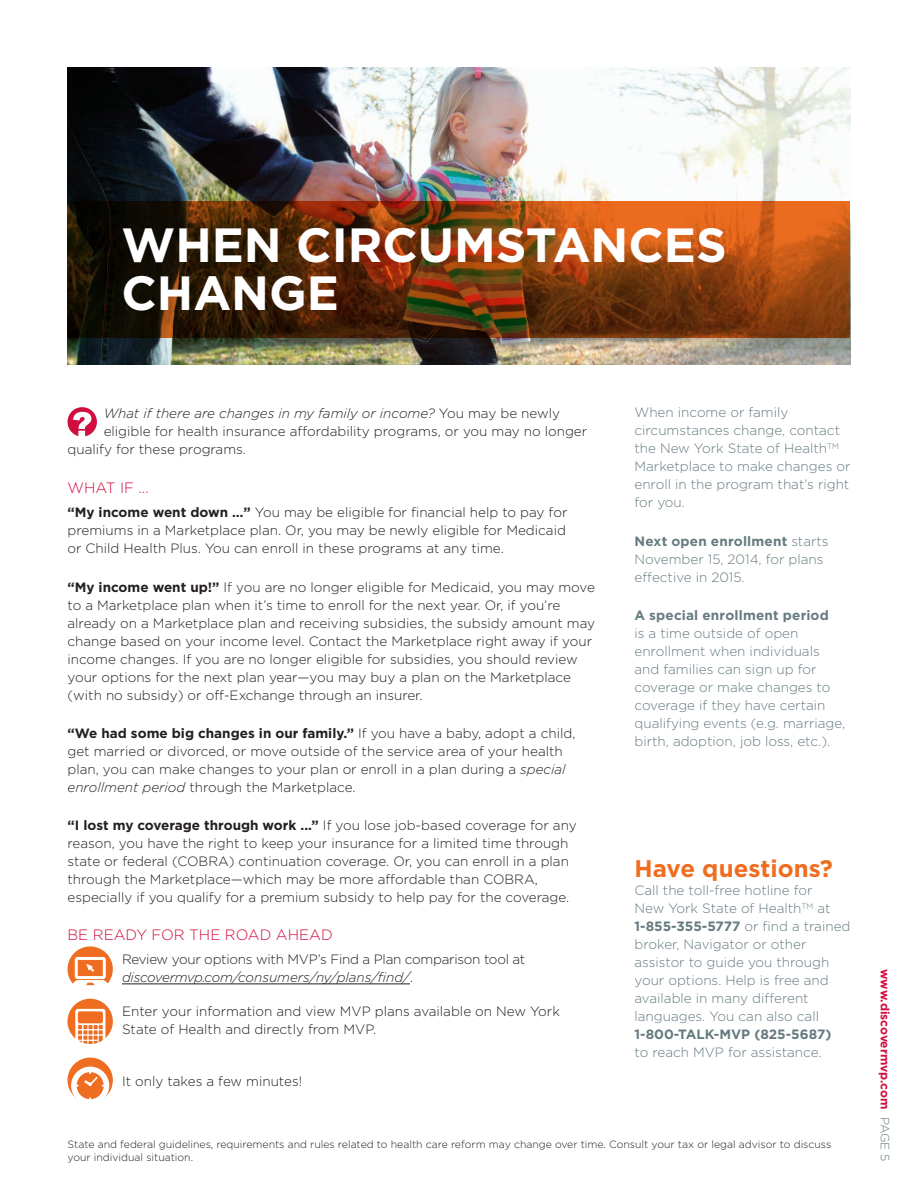
<style>
.page{position:relative;width:918px;height:1188px;background:#fff}
.page>*{position:absolute;margin:0;border:0;box-sizing:border-box;transform-origin:0 0}
.HEADLINE{font:700 48px/48px "Gotham";color:#fff}
.BODY{font:700 24px "Gotham";letter-spacing:.005em;color:#ef6d20}
.SUBHEAD{font:300 15px "Gotham";color:#d10e40}
.BODY-2{font:300 13.5px/18px "Gotham";color:#231f20}
.BODY-3{font:300 13.5px/18px "Gotham";color:#657b80}
.BODY-4{font:300 13.5px/18px "Gotham";letter-spacing:-.02em;color:#231f20}
.BODY-5{font:italic 300 13.5px "Gotham";color:#231f20}
.SUBHEAD-2{font:700 12px "Gotham";letter-spacing:-.005em;color:#d10e40}
.FOOTNOTE{font:300 10.5px/13.5px "Gotham";color:#231f20}
.s1{font-style:normal}
.s2{font-weight:700}
.s3{font-style:italic}
.s4{font-weight:300;color:#657b80}
</style>
<div class="page">
<img style="left:68px;top:68px;width:782px;height:296px">
<svg style="left:68px;top:201px;width:782px;height:137px;background:#6e330c"></svg>
<svg style="left:67px;top:946px;width:46px;height:39px"></svg>
<svg style="left:67px;top:999px;width:46px;height:45px"></svg>
<div style="left:67px;top:1058px;width:46px;height:45px;background:#ef6d20;border-radius:50%"></div>
<svg style="left:71px;top:1067px;width:38px;height:36px"></svg>
<svg style="left:67px;top:407px;width:30px;height:29px"></svg>
<hr style="left:122px;top:984px;width:288px;height:1px;background:#231f20">
<p class="HEADLINE" style="left:122px;top:219px;width:607px">WHEN CIRCUMSTANCES<br>CHANGE</p>
<p class="BODY-5" style="left:104px;top:406px;width:458px">What if there are changes in my family or income? <span class="s1">You may be newly</span></p>
<p class="BODY-2" style="left:104px;top:422px;width:485px">eligible for health insurance affordability programs, or you may no longer</p>
<p class="BODY-2" style="left:68px;top:440px;width:180px">qualify for these programs.</p>
<p class="SUBHEAD" style="left:68px;top:479px;width:83px">WHAT IF …</p>
<p class="BODY-2" style="left:68px;top:503px;width:501px;text-align:justify"><span class="s2">“My income went down …”</span> You may be eligible for financial help to pay for premiums in a Marketplace plan. Or, you may be newly eligible for Medicaid or Child Health Plus. You can enroll in these programs at any time.</p>
<p class="BODY-2" style="left:68px;top:578px;width:529px"><span class="s2">“My income went up!”</span> If you are no longer eligible for Medicaid, you may move to a Marketplace plan when it’s time to enroll for the next year. Or, if you’re already on a Marketplace plan and receiving subsidies, the subsidy amount may change based on your income level. Contact the Marketplace right away if your income changes. If you are no longer eligible for subsidies, you should review your options for the next plan year—you may buy a plan on the Marketplace (with no subsidy) or off-Exchange through an insurer.</p>
<p class="BODY-2" style="left:68px;top:724px;width:510px"><span class="s2">“We had some big changes in our family.”</span> If you have a baby, adopt a child, get married or divorced, or move outside of the service area of your health plan, you can make changes to your plan or enroll in a plan during a <span class="s3">special enrollment period</span> through the Marketplace.</p>
<p class="BODY-2" style="left:68px;top:816px;width:511px"><span class="s2">“I lost my coverage through work ...”</span> If you lose job-based coverage for any reason, you have the right to keep your insurance for a limited time through state or federal (COBRA) continuation coverage. Or, you can enroll in a plan through the Marketplace—which may be more affordable than COBRA, especially if you qualify for a premium subsidy to help pay for the coverage.</p>
<p class="SUBHEAD" style="left:68px;top:927px;width:267px">BE READY FOR THE ROAD AHEAD</p>
<p class="BODY-4" style="left:122px;top:950px;width:405px">Review your options with MVP’s Find a Plan comparison tool at <span class="s3">discovermvp.com/consumers/ny/plans/find/</span>.</p>
<p class="BODY-2" style="left:122px;top:1002px;width:439px">Enter your information and view MVP plans available on New York<br>State of Health and directly from MVP.</p>
<p class="BODY-2" style="left:122px;top:1072px;width:182px">It only takes a few minutes!</p>
<p class="BODY-3" style="left:634px;top:403px;width:218px">When income or family circumstances change, contact the New York State of Health<sup>TM<br></sup>Marketplace to make changes or enroll in the program that’s right for you.</p>
<p class="BODY-3" style="left:635px;top:532px;width:196px"><span class="s2">Next open enrollment</span> starts<br>November 15, 2014, for plans effective in 2015.</p>
<p class="BODY-3" style="left:635px;top:606px;width:212px"><span class="s2">A special enrollment period<br></span>is a time outside of open enrollment when individuals and families can sign up for coverage or make changes to coverage if they have certain qualifying events (e.g. marriage, birth, adoption, job loss, etc.).</p>
<p class="BODY" style="left:634px;top:855px;width:200px">Have questions?</p>
<p class="BODY-3" style="left:634px;top:881px;width:218px">Call the toll-free hotline for<br>New York State of Health<sup>TM</sup> at<br><span class="s2">1-855-355-5777</span> or find a trained broker, Navigator or other assistor to guide you through your options. Help is free and available in many different languages. You can also call<br><span class="s2">1-800-TALK-MVP (825-5687)<br></span>to reach MVP for assistance.</p>
<p class="FOOTNOTE" style="left:68px;top:1137px;width:765px">State and federal guidelines, requirements and rules related to health care reform may change over time. Consult your tax or legal advisor to discuss your individual situation.</p>
<p class="SUBHEAD-2" style="left:892px;top:969px;width:193px;rotate:90deg">www.discovermvp.com <span class="s4">PAGE 5</span></p>
</div>
